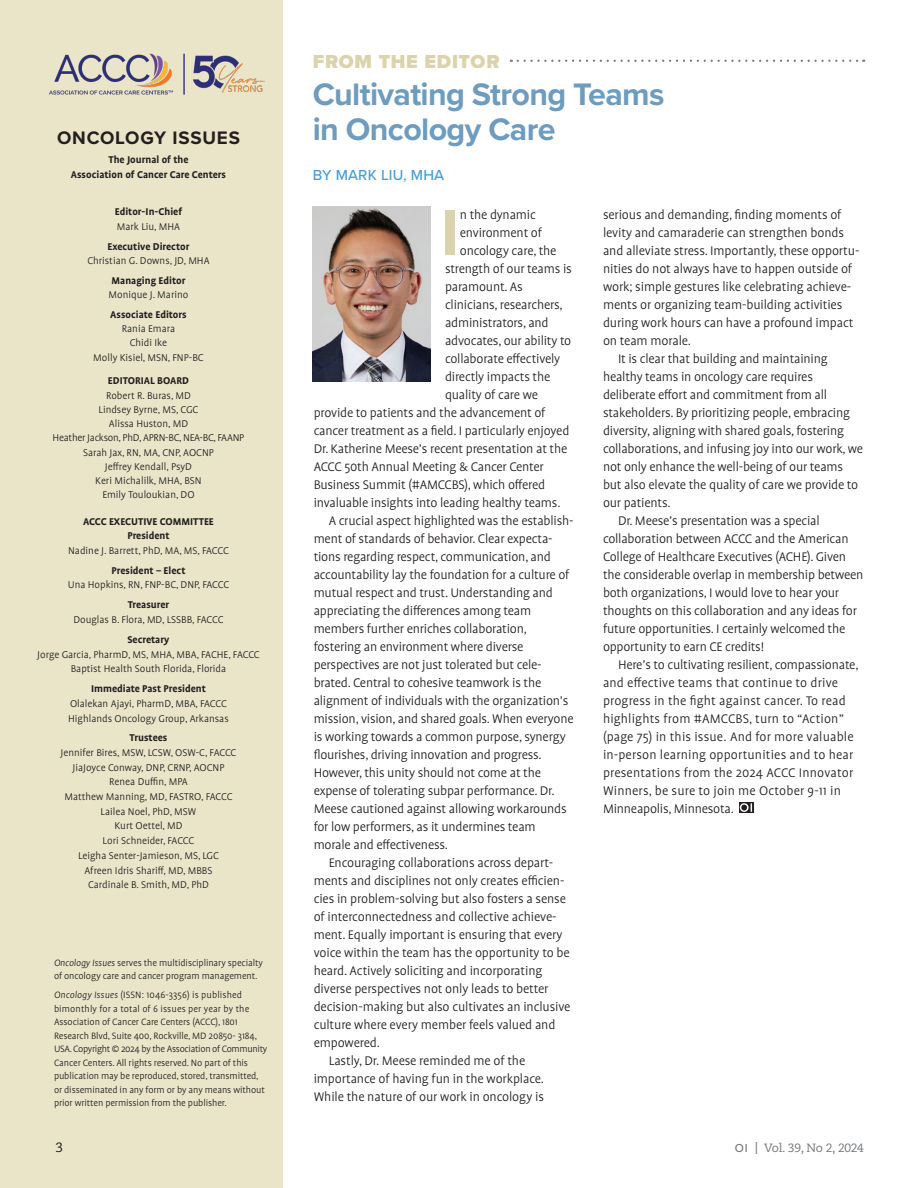
<style>
.page{position:relative;width:918px;height:1188px;background:#fff}
.page>*{position:absolute;margin:0;border:0;box-sizing:border-box;transform-origin:0 0}
.Dept_Frst_Graph_Drop_Cap{font:700 66.45px "Proxima Nova";color:#dbd3ad}
.Message_title{font:700 32.25px/34.5px "Proxima Nova";letter-spacing:-.02em;color:#6e9cbe}
.t1{font:900 19.5px "Proxima Nova";letter-spacing:.04em;color:#dbd3ad}
.t2{font:700 18.75px "Proxima Nova";letter-spacing:.04em;color:#231f20}
.Message_byline{font:500 15px "Proxima Nova";letter-spacing:.01em;color:#449ed7}
.Dept_body_text__indent{font:300 14.25px/18px "Profile Pro";letter-spacing:-.015em;color:#231f20}
.Dept_Frst_Graph_Drop_Cap-2{font:300 14.25px "Profile Pro";letter-spacing:-.015em;color:#231f20}
.Dept_body_text__indent-2{font:300 14.25px/18px "Profile Pro";letter-spacing:.01em;color:#231f20}
.Folio_Right{font:13.5px "Caecilia LT Pro 55 Roman";color:#231f20}
.Folio_Right-2{font:12px "Caecilia LT Pro 55 Roman";letter-spacing:-.02em;color:#76787b}
.t3{font:300 11.25px/14.7px "Profile Pro";color:#231f20;text-align:center}
.t4{font:700 11.25px/14.2px "Profile Pro";color:#231f20;text-align:center}
.Masthead_text{font:300 10.5px/13.5px "Profile Pro";letter-spacing:-.01em;color:#231f20}
.s1{font-style:italic}
.s2{font-family:"Proxima Nova";font-weight:500}
.s3{font-family:"Caecilia LT Pro 75";font-weight:700}
</style>
<div class="page">
<div style="left:0;top:0;width:284px;height:1188px;background:#eae5c9"></div>
<svg style="left:518px;top:60px;width:346px;height:2px"></svg>
<img style="left:49px;top:53px;width:216px;height:42px">
<img style="left:313px;top:207px;width:117px;height:174px">
<div style="left:739px;top:802px;width:15px;height:11px;background:#302d2d"></div>
<svg style="left:740px;top:803px;width:12px;height:9px"></svg>
<h3 class="t1" style="left:313px;top:46px;width:188px">FROM THE EDITOR</h3>
<p class="Message_title" style="left:313px;top:76px;width:353px">Cultivating Strong Teams in Oncology Care</p>
<p class="Message_byline" style="left:313px;top:164px;width:133px">BY MARK LIU, MHA</p>
<h3 class="t2" style="left:57px;top:124px;width:184px">ONCOLOGY ISSUES</h3>
<p class="t4" style="left:71px;top:153px;width:157px">The Journal of the<br>Association of Cancer Care Centers</p>
<p class="t4" style="left:115px;top:205px;width:69px">Editor-In-Chief</p>
<p class="t3" style="left:117px;top:219px;width:65px">Mark Liu, MHA</p>
<p class="t4" style="left:108px;top:239px;width:83px">Executive Director</p>
<p class="t3" style="left:87px;top:253px;width:124px">Christian G. Downs, JD, MHA</p>
<p class="t4" style="left:112px;top:273px;width:75px">Managing Editor</p>
<p class="t3" style="left:109px;top:288px;width:81px">Monique J. Marino</p>
<p class="t4" style="left:110px;top:307px;width:78px">Associate Editors</p>
<p class="t3" style="left:93px;top:322px;width:112px;line-height:14.2px">Rania Emara<br>Chidi Ike<br>Molly Kisiel, MSN, FNP-BC</p>
<p class="t4" style="left:108px;top:374px;width:83px">EDITORIAL BOARD</p>
<p class="t3" style="left:53px;top:388px;width:193px;line-height:14.2px">Robert R. Buras, MD<br>Lindsey Byrne, MS, CGC<br>Alissa Huston, MD<br>Heather Jackson, PhD, APRN-BC, NEA-BC, FAANP<br>Sarah Jax, RN, MA, CNP, AOCNP<br>Jeffrey Kendall, PsyD<br>Keri Michalilk, MHA, BSN<br>Emily Touloukian, DO</p>
<p class="t4" style="left:83px;top:515px;width:132px">ACCC EXECUTIVE COMMITTEE<br>President</p>
<p class="t3" style="left:68px;top:544px;width:162px">Nadine J. Barrett, PhD, MA, MS, FACCC</p>
<p class="t4" style="left:111px;top:563px;width:76px">President – Elect</p>
<p class="t3" style="left:68px;top:578px;width:163px">Una Hopkins, RN, FNP-BC, DNP, FACCC</p>
<p class="t4" style="left:128px;top:598px;width:43px">Treasurer</p>
<p class="t3" style="left:73px;top:613px;width:152px">Douglas B. Flora, MD, LSSBB, FACCC</p>
<p class="t4" style="left:127px;top:633px;width:44px">Secretary</p>
<p class="t3" style="left:37px;top:647px;width:224px">Jorge Garcia, PharmD, MS, MHA, MBA, FACHE, FACCC<br>Baptist Health South Florida, Florida</p>
<p class="t4" style="left:91px;top:682px;width:116px">Immediate Past President</p>
<p class="t3" style="left:68px;top:697px;width:162px;text-align:left">Olalekan Ajayi, PharmD, MBA, FACCC<br>Highlands Oncology Group, Arkansas</p>
<p class="t4" style="left:130px;top:731px;width:39px">Trustees</p>
<p class="t3" style="left:61px;top:746px;width:177px">Jennifer Bires, MSW, LCSW, OSW-C, FACCC<br>JiaJoyce Conway, DNP, CRNP, AOCNP<br>Renea Duffin, MPA<br>Matthew Manning, MD, FASTRO, FACCC<br>Lailea Noel, PhD, MSW<br>Kurt Oettel, MD<br>Lori Schneider, FACCC<br>Leigha Senter-Jamieson, MS, LGC<br>Afreen Idris Shariff, MD, MBBS<br>Cardinale B. Smith, MD, PhD</p>
<p class="Dept_Frst_Graph_Drop_Cap" style="left:441px;top:183px;width:20px">I</p>
<p class="Dept_Frst_Graph_Drop_Cap-2" style="left:460px;top:207px;width:78px">n the dynamic</p>
<p class="Dept_body_text__indent" style="left:603px;top:206px;width:258px">serious and demanding, finding moments of levity and camaraderie can strengthen bonds and alleviate stress. Importantly, these opportu&shy;nities do not always have to happen outside of work; simple gestures like celebrating achieve&shy;ments or organizing team-building activities during work hours can have a profound impact on team morale.</p>
<p class="Dept_body_text__indent" style="left:603px;top:350px;width:262px;text-indent:15px">It is clear that building and maintaining healthy teams in oncology care requires deliberate effort and commitment from all stakeholders. By prioritizing people, embracing diversity, aligning with shared goals, fostering collaborations, and infusing joy into our work, we not only enhance the well-being of our teams but also elevate the quality of care we provide to our patients.</p>
<p class="Dept_body_text__indent" style="left:603px;top:512px;width:262px;text-indent:15px">Dr. Meese’s presentation was a special collaboration between ACCC and the American College of Healthcare Executives (ACHE). Given the considerable overlap in membership between both organizations, I would love to hear your thoughts on this collaboration and any ideas for future opportunities. I certainly welcomed the opportunity to earn CE credits!</p>
<p class="Dept_body_text__indent-2" style="left:603px;top:656px;width:257px;text-indent:15px">Here’s to cultivating resilient, compassionate, and effective teams that continue to drive progress in the fight against cancer. To read highlights from #AMCCBS, turn to “Action” (page 75) in this issue. And for more valuable in-person learning opportunities and to hear presentations from the 2024 ACCC Innovator Winners, be sure to join me October 9-11 in Minneapolis, Minnesota.</p>
<p class="Dept_Frst_Graph_Drop_Cap-2" style="left:460px;top:225px;width:84px">environment of</p>
<p class="Dept_Frst_Graph_Drop_Cap-2" style="left:460px;top:243px;width:98px">oncology care, the</p>
<p class="Dept_Frst_Graph_Drop_Cap-2" style="left:445px;top:261px;width:128px">strength of our teams is</p>
<p class="Dept_Frst_Graph_Drop_Cap-2" style="left:445px;top:279px;width:79px">paramount. As</p>
<p class="Dept_Frst_Graph_Drop_Cap-2" style="left:445px;top:297px;width:119px">clinicians, researchers,</p>
<p class="Dept_Frst_Graph_Drop_Cap-2" style="left:445px;top:315px;width:105px">administrators, and</p>
<p class="Dept_Frst_Graph_Drop_Cap-2" style="left:445px;top:333px;width:128px">advocates, our ability to</p>
<p class="Dept_Frst_Graph_Drop_Cap-2" style="left:445px;top:351px;width:117px">collaborate effectively</p>
<p class="Dept_Frst_Graph_Drop_Cap-2" style="left:445px;top:369px;width:107px">directly impacts the</p>
<p class="Dept_Frst_Graph_Drop_Cap-2" style="left:445px;top:387px;width:94px">quality of care we</p>
<p class="Dept_Frst_Graph_Drop_Cap-2" style="left:314px;top:405px;width:233px">provide to patients and the advancement of</p>
<p class="Dept_Frst_Graph_Drop_Cap-2" style="left:314px;top:423px;width:257px">cancer treatment as a field. I particularly enjoyed</p>
<p class="Dept_Frst_Graph_Drop_Cap-2" style="left:314px;top:441px;width:255px">Dr. Katherine Meese’s recent presentation at the</p>
<p class="Dept_Frst_Graph_Drop_Cap-2" style="left:314px;top:459px;width:232px">ACCC 50th Annual Meeting &amp; Cancer Center</p>
<p class="Dept_Frst_Graph_Drop_Cap-2" style="left:314px;top:477px;width:233px">Business Summit (#AMCCBS), which offered</p>
<p class="Dept_Frst_Graph_Drop_Cap-2" style="left:314px;top:495px;width:248px">invaluable insights into leading healthy teams.</p>
<p class="Dept_body_text__indent" style="left:314px;top:512px;width:262px;text-indent:15px">A crucial aspect highlighted was the establish&shy;ment of standards of behavior. Clear expecta&shy;tions regarding respect, communication, and accountability lay the foundation for a culture of mutual respect and trust. Understanding and appreciating the differences among team members further enriches collaboration, fostering an environment where diverse perspectives are not just tolerated but cele&shy;brated. Central to cohesive teamwork is the alignment of individuals with the organization’s mission, vision, and shared goals. When everyone is working towards a common purpose, synergy flourishes, driving innovation and progress.<br>However, this unity should not come at the expense of tolerating subpar performance. Dr.<br>Meese cautioned against allowing workarounds for low performers, as it undermines team morale and effectiveness.</p>
<p class="Dept_body_text__indent" style="left:314px;top:854px;width:258px;text-indent:15px">Encouraging collaborations across depart&shy;ments and disciplines not only creates efficien&shy;cies in problem-solving but also fosters a sense of interconnectedness and collective achieve&shy;ment. Equally important is ensuring that every voice within the team has the opportunity to be heard. Actively soliciting and incorporating diverse perspectives not only leads to better decision-making but also cultivates an inclusive culture where every member feels valued and empowered.</p>
<p class="Dept_body_text__indent" style="left:314px;top:1052px;width:232px;text-align:center">Lastly, Dr. Meese reminded me of the importance of having fun in the workplace.<br>While the nature of our work in oncology is</p>
<p class="Masthead_text" style="left:54px;top:956px;width:210px"><span class="s1">Oncology Issues</span> serves the multidisciplinary specialty of oncology care and cancer program management.</p>
<p class="Masthead_text" style="left:54px;top:989px;width:215px"><span class="s1">Oncology Issues</span> (ISSN: 1046-3356) is published bimonthly for a total of 6 issues per year by the Association of Cancer Care Centers (ACCC), 1801<br>Research Blvd, Suite 400, Rockville, MD 20850- 3184, USA. Copyright © 2024 by the Association of Community Cancer Centers. All rights reserved. No part of this publication may be reproduced, stored, transmitted, or disseminated in any form or by any means without prior written permission from the publisher.</p>
<p class="Folio_Right" style="left:56px;top:1139px;width:9px">3</p>
<p class="Folio_Right-2" style="left:735px;top:1140px;width:131px"><span class="s2">OI</span> <span class="s3">|</span> Vol. 39, No 2, 2024</p>
</div>
